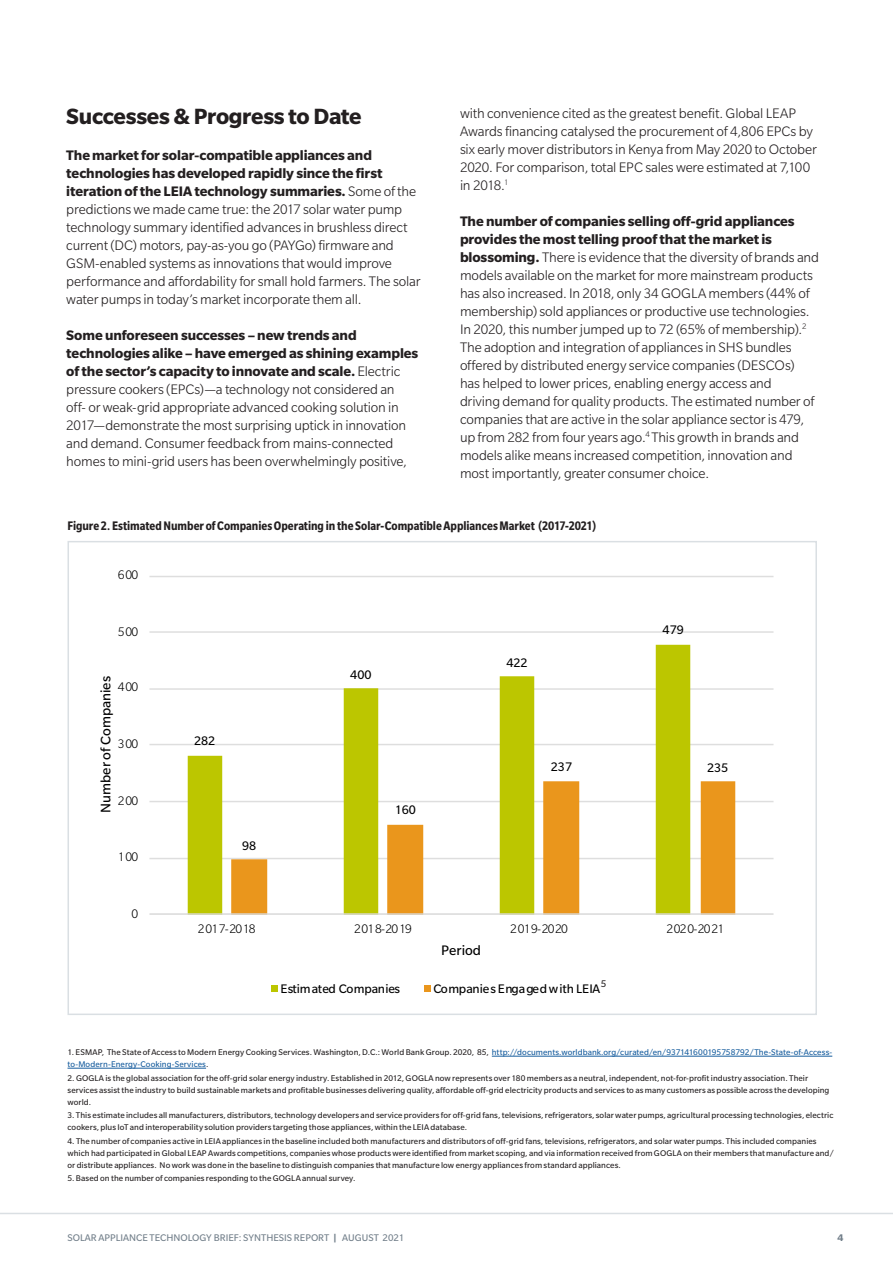
<style>
.page{position:relative;width:893px;height:1263px;background:#fff}
.page>*{position:absolute;margin:0;border:0;box-sizing:border-box;transform-origin:0 0}
.Body_Text{font:700 24px "Slate Std";letter-spacing:-.015em;color:#231f20}
.Body_Text-2{font:300 15px/18px "Slate Std";letter-spacing:-.01em;color:#231f20}
.t1{font:15px "Slate Std";color:#000}
.Figures_Headers{font:700 condensed 13.5px "Slate Std";letter-spacing:-.005em;color:#231f20}
.t2{font:13.5px "Slate Std";color:#000}
.t3{font:300 13.5px "Slate Std";color:#000}
.t4{font:10.5px "Slate Std";color:#727f8a}
.t5{font:700 10.5px "Slate Std";color:#727f8a}
.t6{font:10.5px "Slate Std";color:#231f20}
.Footnotes_Text{font:9px/12px "Slate Std";letter-spacing:.005em;color:#231f20}
.Footnotes_Text-2{font:9px/12px "Slate Std";letter-spacing:.005em;color:#175d9e}
.s1{font-weight:700}
.s2{color:#231f20}
</style>
<div class="page">
<hr style="left:0;top:1213px;width:893px;height:1px;background:#dadfe3">
<hr style="left:492px;top:1056px;width:340px;height:1px;background:#175d9e">
<hr style="left:68px;top:1068px;width:138px;height:1px;background:#175d9e">
<div style="left:68px;top:541px;width:749px;height:474px;border:2px solid #dadfe3"></div>
<hr style="left:149px;top:858px;width:624px;height:1px;background:#dbdbdb">
<hr style="left:149px;top:801px;width:624px;height:1px;background:#dbdbdb">
<hr style="left:149px;top:744px;width:624px;height:1px;background:#dbdbdb">
<hr style="left:149px;top:688px;width:624px;height:2px;background:#e6e6e6">
<hr style="left:149px;top:631px;width:624px;height:2px;background:#e7e7e7">
<hr style="left:149px;top:576px;width:624px;height:1px;background:#dbdbdb">
<svg style="left:188px;top:645px;width:502px;height:268px"></svg>
<svg style="left:231px;top:781px;width:504px;height:132px"></svg>
<hr style="left:149px;top:913px;width:624px;height:2px;background:#d9d9d9">
<svg style="left:272px;top:985px;width:6px;height:6px"></svg>
<svg style="left:425px;top:985px;width:6px;height:6px"></svg>
<p class="Body_Text" style="left:66px;top:103px;width:297px">Successes &amp; Progress to Date</p>
<p class="Body_Text-2" style="left:66px;top:146px;width:356px"><span class="s1">The market for solar-compatible appliances and technologies has developed rapidly since the first iteration of the LEIA technology summaries.</span> Some of the predictions we made came true: the 2017 solar water pump technology summary identified advances in brushless direct current (DC) motors, pay-as-you go (PAYGo) firmware and GSM-enabled systems as innovations that would improve performance and affordability for small hold farmers. The solar water pumps in today’s market incorporate them all.</p>
<p class="Body_Text-2" style="left:66px;top:326px;width:353px"><span class="s1">Some unforeseen successes – new trends and technologies alike – have emerged as shining examples of the sector’s capacity to innovate and scale.</span> Electric pressure cookers (EPCs)—a technology not considered an<br>off- or weak-grid appropriate advanced cooking solution in 2017—demonstrate the most surprising uptick in innovation and demand. Consumer feedback from mains-connected homes to mini-grid users has been overwhelmingly positive,</p>
<p class="Body_Text-2" style="left:460px;top:104px;width:358px">with convenience cited as the greatest benefit. Global LEAP Awards financing catalysed the procurement of 4,806 EPCs by six early mover distributors in Kenya from May 2020 to October 2020. For comparison, total EPC sales were estimated at 7,100 in 2018.<sup>1</sup></p>
<p class="Body_Text-2" style="left:460px;top:212px;width:361px"><span class="s1">The number of companies selling off-grid appliances provides the most telling proof that the market is blossoming.</span> There is evidence that the diversity of brands and models available on the market for more mainstream products has also increased. In 2018, only 34 GOGLA members (44% of membership) sold appliances or productive use technologies.<br>In 2020, this number jumped up to 72 (65% of membership).<sup>2<br></sup>The adoption and integration of appliances in SHS bundles offered by distributed energy service companies (DESCOs)<br>has helped to lower prices, enabling energy access and<br>driving demand for quality products. The estimated number of companies that are active in the solar appliance sector is 479, up from 282 from four years ago.<sup>4</sup> This growth in brands and models alike means increased competition, innovation and most importantly, greater consumer choice.</p>
<p class="Figures_Headers" style="left:68px;top:519px;width:530px">Figure 2. Estimated Number of Companies Operating in the Solar-Compatible Appliances Market (2017-2021)</p>
<p class="t3" style="left:118px;top:568px;width:22px">600</p>
<p class="t3" style="left:118px;top:625px;width:22px">500</p>
<p class="t1" style="left:98px;top:813px;width:138px;rotate:-90deg">Number of Companies</p>
<p class="t3" style="left:118px;top:680px;width:22px">400</p>
<p class="t3" style="left:118px;top:737px;width:22px">300</p>
<p class="t3" style="left:118px;top:794px;width:22px">200</p>
<p class="t3" style="left:118px;top:849px;width:22px">100</p>
<p class="t3" style="left:131px;top:906px;width:8px">0</p>
<p class="t2" style="left:194px;top:734px;width:23px">282</p>
<p class="t2" style="left:242px;top:839px;width:16px">98</p>
<p class="t2" style="left:350px;top:668px;width:23px">400</p>
<p class="t2" style="left:395px;top:803px;width:23px">160</p>
<p class="t2" style="left:506px;top:656px;width:23px">422</p>
<p class="t2" style="left:663px;top:623px;width:23px">479</p>
<p class="t2" style="left:551px;top:759px;width:23px">237</p>
<p class="t2" style="left:707px;top:761px;width:23px">235</p>
<p class="t3" style="left:198px;top:922px;width:59px">2017-2018</p>
<p class="t3" style="left:354px;top:922px;width:59px">2018-2019</p>
<p class="t3" style="left:510px;top:922px;width:59px">2019-2020</p>
<p class="t3" style="left:666px;top:922px;width:59px">2020-2021</p>
<p class="t1" style="left:441px;top:943px;width:41px">Period</p>
<p class="t2" style="left:280px;top:981px;width:121px">Estimated Companies</p>
<p class="t2" style="left:433px;top:981px;width:168px">Companies Engaged with LEIA</p>
<p class="t6" style="left:601px;top:978px;width:7px">5</p>
<p class="Footnotes_Text-2" style="left:68px;top:1046px;width:766px"><span class="s2">1. ESMAP, The State of Access to Modern Energy Cooking Services. Washington, D.C.: World Bank Group. 2020, 85,</span> http://documents.worldbank.org/curated/en/937141600195758792/The-State-of-Access&shy;to-Modern-Energy-Cooking-Services<span class="s2">.</span></p>
<p class="Footnotes_Text" style="left:68px;top:1072px;width:763px">2. GOGLA is the global association for the off-grid solar energy industry. Established in 2012, GOGLA now represents over 180 members as a neutral, independent, not-for-profit industry association. Their services assist the industry to build sustainable markets and profitable businesses delivering quality, affordable off-grid electricity products and services to as many customers as possible across the developing world.</p>
<p class="Footnotes_Text" style="left:68px;top:1109px;width:767px">3. This estimate includes all manufacturers, distributors, technology developers and service providers for off-grid fans, televisions, refrigerators, solar water pumps, agricultural processing technologies, electric cookers, plus IoT and interoperability solution providers targeting those appliances, within the LEIA database.</p>
<p class="Footnotes_Text" style="left:68px;top:1135px;width:768px">4. The number of companies active in LEIA appliances in the baseline included both manufacturers and distributors of off-grid fans, televisions, refrigerators, and solar water pumps. This included companies which had participated in Global LEAP Awards competitions, companies whose products were identified from market scoping, and via information received from GOGLA on their members that manufacture and/ or distribute appliances. No work was done in the baseline to distinguish companies that manufacture low energy appliances from standard appliances.</p>
<p class="Footnotes_Text" style="left:68px;top:1172px;width:289px">5. Based on the number of companies responding to the GOGLA annual survey.</p>
<p class="t4" style="left:68px;top:1232px;width:338px">SOLAR APPLIANCE TECHNOLOGY BRIEF: SYNTHESIS REPORT <span class="s1">|</span> AUGUST 2021</p>
<p class="t5" style="left:838px;top:1232px;width:7px">4</p>
</div>
